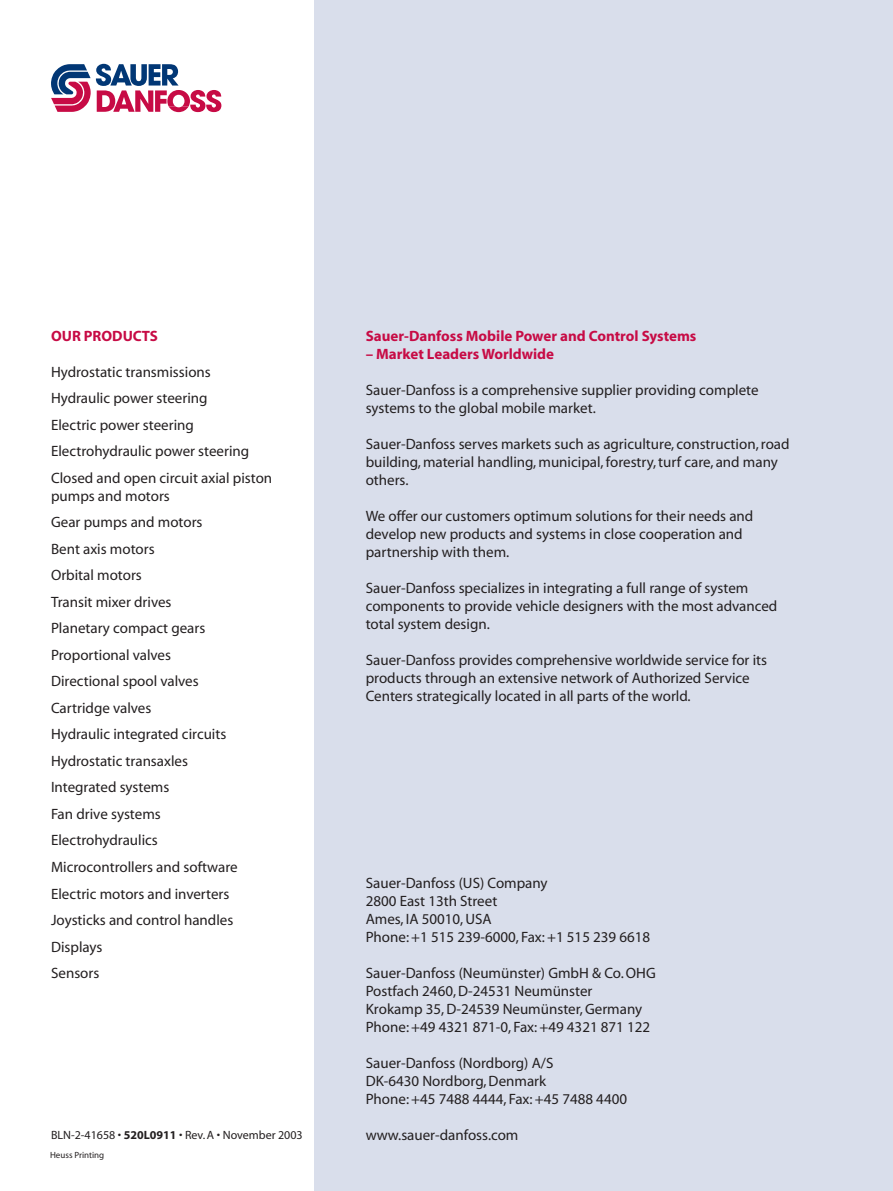
<style>
.page{position:relative;width:893px;height:1191px;background:#fff}
.page>*{position:absolute;margin:0;border:0;box-sizing:border-box;transform-origin:0 0}
.t1{font:15px/26.5px "Myriad";color:#231f20}
.t2{font:700 15px "Myriad";color:#c70b45}
.t3{font:12px "Myriad";color:#231f20}
.t4{font:9px "Myriad";color:#231f20}
.s1{font-weight:700}
</style>
<div class="page">
<svg style="left:51px;top:64px;width:170px;height:48px"></svg>
<div style="left:315px;top:0;width:578px;height:1191px;background:#d9deeb"></div>
<p class="t2" style="left:51px;top:328px;width:108px">OUR PRODUCTS</p>
<p class="t1" style="left:51px;top:359px;width:223px">Hydrostatic transmissions<br>Hydraulic power steering<br>Electric power steering<br>Electrohydraulic power steering<br>Closed and open circuit axial piston</p>
<p class="t1" style="left:51px;top:483px;width:188px">pumps and motors<br>Gear pumps and motors<br>Bent axis motors<br>Orbital motors<br>Transit mixer drives<br>Planetary compact gears<br>Proportional valves<br>Directional spool valves<br>Cartridge valves<br>Hydraulic integrated circuits<br>Hydrostatic transaxles<br>Integrated systems<br>Fan drive systems<br>Electrohydraulics<br>Microcontrollers and software<br>Electric motors and inverters<br>Joysticks and control handles<br>Displays<br>Sensors</p>
<p class="t3" style="left:51px;top:1129px;width:253px">BLN-2-41658 • <span class="s1">520L0911</span> • Rev. A • November 2003</p>
<p class="t4" style="left:50px;top:1150px;width:56px">Heuss Printing</p>
<p class="t2" style="left:366px;top:328px;width:332px">Sauer-Danfoss Mobile Power and Control Systems</p>
<p class="t2" style="left:366px;top:346px;width:190px">– Market Leaders Worldwide</p>
<p class="t1" style="left:366px;top:381px;width:394px;line-height:18px">Sauer-Danfoss is a comprehensive supplier providing complete systems to the global mobile market.</p>
<p class="t1" style="left:366px;top:435px;width:425px;line-height:18px">Sauer-Danfoss serves markets such as agriculture, construction, road building, material handling, municipal, forestry, turf care, and many others.</p>
<p class="t1" style="left:366px;top:507px;width:389px;line-height:18px">We offer our customers optimum solutions for their needs and develop new products and systems in close cooperation and partnership with them.</p>
<p class="t1" style="left:366px;top:579px;width:413px;line-height:18px">Sauer-Danfoss specializes in integrating a full range of system components to provide vehicle designers with the most advanced total system design.</p>
<p class="t1" style="left:366px;top:651px;width:403px;line-height:18px">Sauer-Danfoss provides comprehensive worldwide service for its products through an extensive network of Authorized Service<br>Centers strategically located in all parts of the world.</p>
<p class="t1" style="left:366px;top:874px;width:286px;line-height:18px">Sauer-Danfoss (US) Company<br>2800 East 13th Street<br>Ames, IA 50010, USA<br>Phone: +1 515 239-6000, Fax: +1 515 239 6618</p>
<p class="t1" style="left:366px;top:964px;width:291px;line-height:18px">Sauer-Danfoss (Neumünster) GmbH &amp; Co. OHG Postfach 2460, D-24531 Neumünster<br>Krokamp 35, D-24539 Neumünster, Germany Phone: +49 4321 871-0, Fax: +49 4321 871 122</p>
<p class="t1" style="left:366px;top:1054px;width:263px;line-height:18px">Sauer-Danfoss (Nordborg) A/S<br>DK-6430 Nordborg, Denmark<br>Phone: +45 7488 4444, Fax: +45 7488 4400</p>
<p class="t1" style="left:366px;top:1122px;width:154px">www.sauer-danfoss.com</p>
</div>
